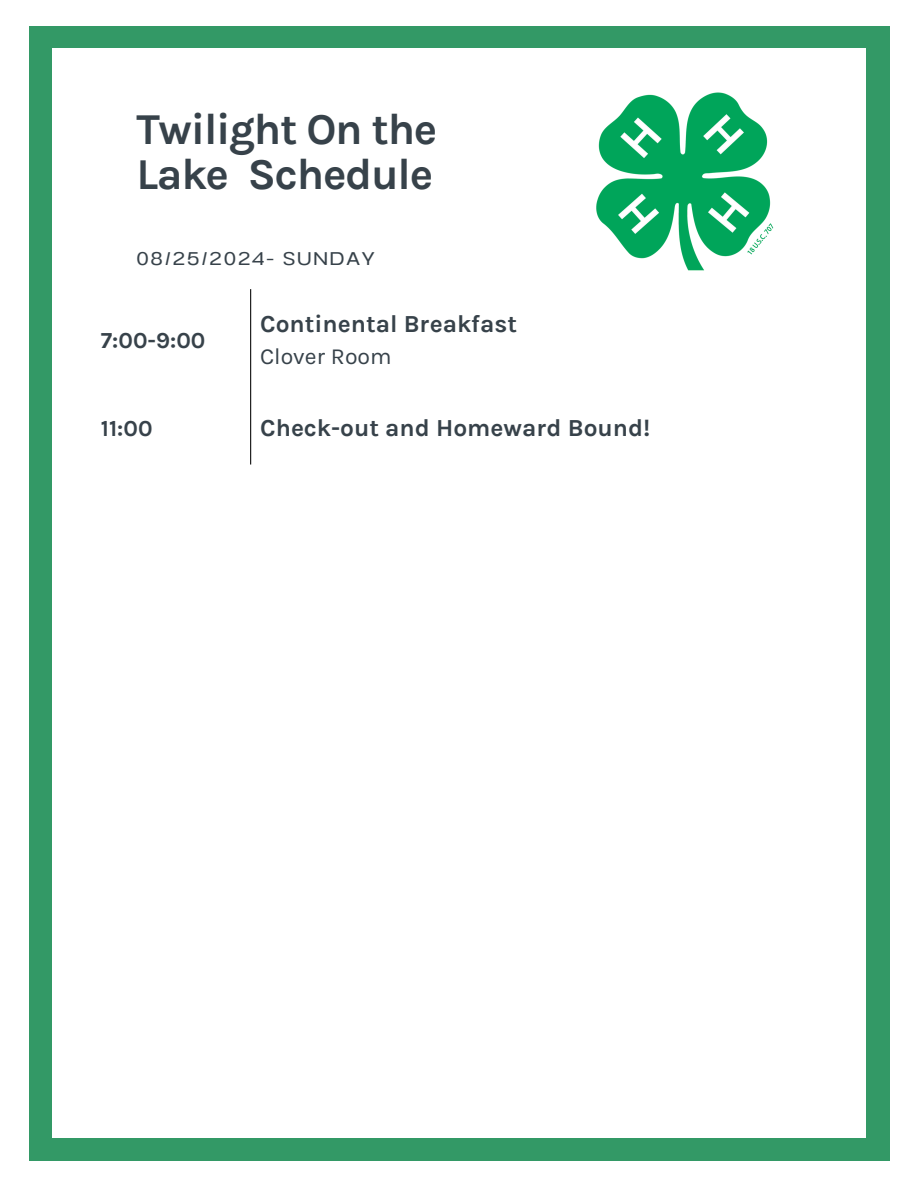
<style>
.page{position:relative;width:918px;height:1188px;background:#fff}
.page>*{position:absolute;margin:0;border:0;box-sizing:border-box;transform-origin:0 0}
.t1{font:700 44.1px/45px "Karla";letter-spacing:-.03em;color:#37424a}
.t2{font:700 24.45px "Karla";color:#37424a}
.t3{font:700 22.95px "Karla";color:#37424a}
.t4{font:22.95px "Karla";color:#37424a}
.t5{font:18.3px "Anantason Wd 125";letter-spacing:.1em;color:#37424a}
</style>
<div class="page">
<div style="left:29px;top:26px;width:860px;height:1134px;background:#396"></div>
<div style="left:52px;top:48px;width:814px;height:1090px;background:#fff"></div>
<hr style="left:250px;top:289px;width:1px;height:176px;background:#000">
<img style="left:597px;top:92px;width:177px;height:179px">
<p class="t1" style="left:136px;top:107px;width:302px">Twilight On the<br>Lake Schedule</p>
<p class="t5" style="left:136px;top:248px;width:240px">08/25/2024- SUNDAY</p>
<h1 class="t3" style="left:101px;top:327px;width:106px">7:00-9:00</h1>
<p class="t2" style="left:260px;top:309px;width:258px">Continental Breakfast</p>
<p class="t4" style="left:260px;top:343px;width:133px">Clover Room</p>
<p class="t3" style="left:101px;top:415px;width:53px">11:00</p>
<p class="t2" style="left:260px;top:413px;width:392px">Check-out and Homeward Bound!</p>
</div>
